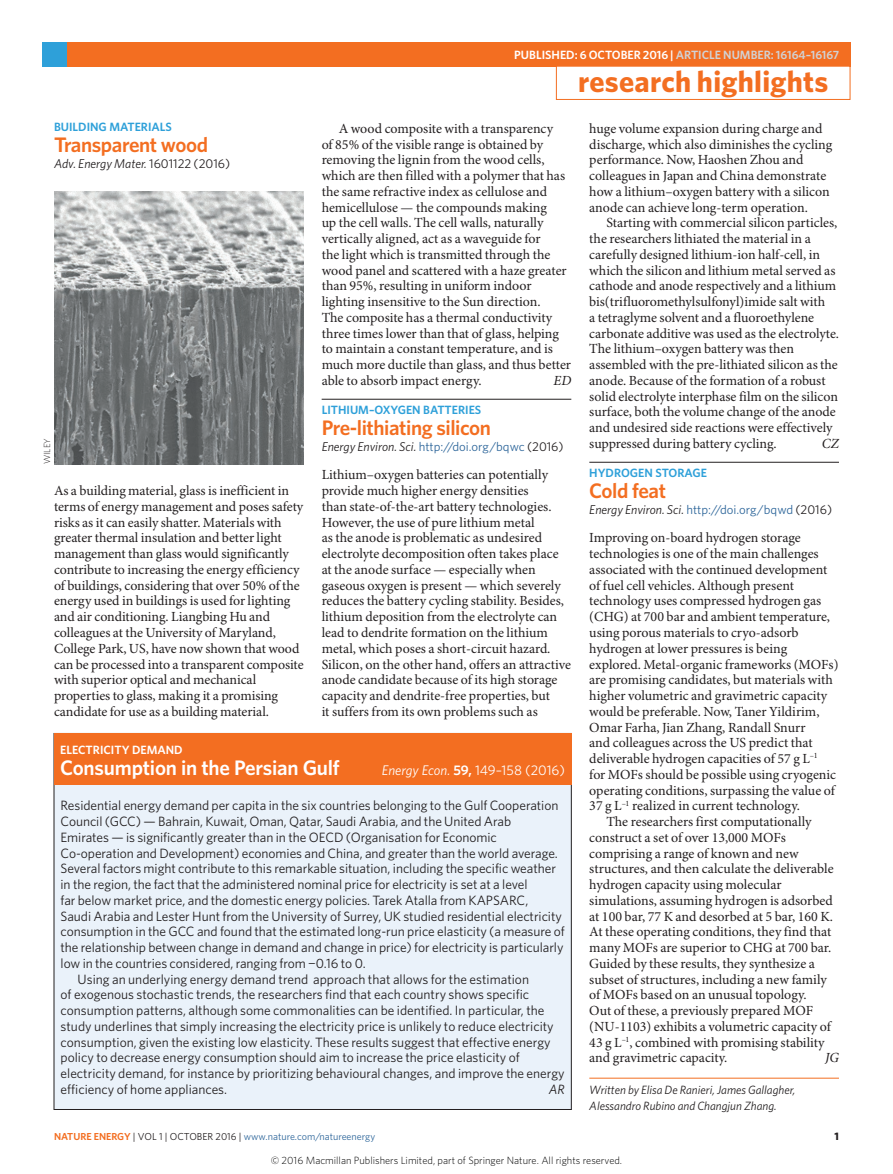
<style>
.page{position:relative;width:893px;height:1174px;background:#fff}
.page>*{position:absolute;margin:0;border:0;box-sizing:border-box;transform-origin:0 0}
.t1{font:700 30px "Whitney";letter-spacing:.01em;color:#f36e21}
.Title{font:600 21px "Whitney";letter-spacing:-.02em;color:#f36e21}
.RH_box_title{font:600 21px "Whitney";letter-spacing:-.01em;color:#fff}
.Body_first{font:13.95px/15.8px "Minion Pro";letter-spacing:-.005em;color:#231f20}
.Body_text{font:13.95px/15.8px "Minion Pro";letter-spacing:-.005em;color:#231f20}
.RH_box_title-2{font:13.95px "Whitney";color:#fff}
.Body_text-2{font:italic 13.95px "Minion Pro";color:#231f20}
.Box_body_first{font:13.5px/15.8px "Whitney";letter-spacing:-.005em;color:#231f20}
.Box_body_text{font:13.5px/15.8px "Whitney";color:#231f20}
.Box_body_text-2{font:italic 13.5px "Whitney";color:#231f20}
.Journal_DOI_ref{font:12.75px "Whitney";color:#2f679b}
.Journal_DOI_ref-2{font:italic 12.75px "Whitney";color:#231f20}
.Author_information{font:italic 12px/15.8px "Whitney";color:#231f20}
.t2{font:600 12px "Whitney";color:#d1d2d4}
.Subject_w_rule{font:600 12px "Whitney";color:#2ea0d9}
.Subject{font:600 12px "Whitney";color:#2ea0d9}
.RH_box_subject{font:600 12px "Whitney";color:#fff}
.t3{font:700 10.8px "Whitney";color:#231f20}
.t4{font:300 10.5px "Whitney";color:#000}
.t5{font:10.2px "Whitney";color:#2f679b}
.Picture_credit{font:300 9px "Whitney";color:#231f20}
.s1{color:#fff}
.s2{font-style:normal}
.s3{font-style:italic;color:#231f20}
.s4{color:#231f20}
.s5{font-style:italic}
.s6{font-weight:600}
.s7{font-weight:600;color:#f36e21}
</style>
<div class="page">
<div style="left:43px;top:43px;width:807px;height:24px;background:#f36e21"></div>
<div style="left:43px;top:43px;width:24px;height:24px;background:#2ea0d9"></div>
<div style="left:556px;top:66px;width:294px;height:34px;border:1px solid #f36e21"></div>
<hr style="left:322px;top:399px;width:249px;height:1px;background:#231f20">
<hr style="left:589px;top:462px;width:250px;height:1px;background:#231f20">
<hr style="left:589px;top:1078px;width:250px;height:1px;background:#f36e21">
<img style="left:54px;top:191px;width:249px;height:273px">
<div style="left:54px;top:733px;width:517px;height:376px;background:#eaf2fa"></div>
<div style="left:54px;top:733px;width:517px;height:52px;background:#f36e21"></div>
<p class="t2" style="left:514px;top:47px;width:326px"><span class="s1">PUBLISHED: 6 OCTOBER 2016 |</span> ARTICLE NUMBER: 16164–16167</p>
<h1 class="t1" style="left:578px;top:61px;width:252px">research highlights</h1>
<p class="Subject" style="left:54px;top:119px;width:119px">BUILDING MATERIALS</p>
<p class="Title" style="left:54px;top:131px;width:156px">Transparent wood</p>
<p class="Journal_DOI_ref-2" style="left:54px;top:155px;width:178px">Adv. Energy Mater. <span class="s2">1601122 (2016)</span></p>
<p class="Picture_credit" style="left:41px;top:464px;width:27px;rotate:-90deg">WILEY</p>
<p class="Body_first" style="left:54px;top:483px;width:251px">As a building material, glass is inefficient in terms of energy management and poses safety risks as it can easily shatter. Materials with greater thermal insulation and better light management than glass would significantly contribute to increasing the energy efficiency of buildings, considering that over 50% of the energy used in buildings is used for lighting and air conditioning. Liangbing Hu and colleagues at the University of Maryland, College Park, US, have now shown that wood can be processed into a transparent composite with superior optical and mechanical properties to glass, making it a promising candidate for use as a building material.</p>
<p class="Body_text" style="left:322px;top:121px;width:251px;text-indent:17px">A wood composite with a transparency<br>of 85% of the visible range is obtained by removing the lignin from the wood cells, which are then filled with a polymer that has the same refractive index as cellulose and hemicellulose — the compounds making<br>up the cell walls. The cell walls, naturally vertically aligned, act as a waveguide for<br>the light which is transmitted through the wood panel and scattered with a haze greater than 95%, resulting in uniform indoor lighting insensitive to the Sun direction.<br>The composite has a thermal conductivity three times lower than that of glass, helping to maintain a constant temperature, and is much more ductile than glass, and thus better able to absorb impact energy.</p>
<p class="Body_text-2" style="left:554px;top:372px;width:19px">ED</p>
<p class="Subject_w_rule" style="left:322px;top:402px;width:161px">LITHIUM–OXYGEN BATTERIES</p>
<p class="Title" style="left:322px;top:414px;width:171px">Pre-lithiating silicon</p>
<p class="Journal_DOI_ref" style="left:322px;top:438px;width:243px"><span class="s3">Energy Environ. Sci.</span> http://doi.org/bqwc <span class="s4">(2016)</span></p>
<p class="Body_first" style="left:322px;top:467px;width:251px">Lithium–oxygen batteries can potentially provide much higher energy densities<br>than state-of-the-art battery technologies.<br>However, the use of pure lithium metal<br>as the anode is problematic as undesired electrolyte decomposition often takes place at the anode surface — especially when gaseous oxygen is present — which severely reduces the battery cycling stability. Besides, lithium deposition from the electrolyte can lead to dendrite formation on the lithium metal, which poses a short-circuit hazard.<br>Silicon, on the other hand, offers an attractive anode candidate because of its high storage capacity and dendrite-free properties, but<br>it suffers from its own problems such as</p>
<p class="RH_box_subject" style="left:60px;top:741px;width:124px">ELECTRICITY DEMAND</p>
<p class="RH_box_title" style="left:60px;top:753px;width:281px">Consumption in the Persian Gulf</p>
<p class="RH_box_title-2" style="left:382px;top:760px;width:185px"><span class="s5">Energy Econ.</span> <span class="s6">59,</span> 149–158 (2016)</p>
<p class="Box_body_first" style="left:61px;top:797px;width:506px">Residential energy demand per capita in the six countries belonging to the Gulf Cooperation Council (GCC) — Bahrain, Kuwait, Oman, Qatar, Saudi Arabia, and the United Arab<br>Emirates — is significantly greater than in the OECD (Organisation for Economic Co-operation and Development) economies and China, and greater than the world average.<br>Several factors might contribute to this remarkable situation, including the specific weather in the region, the fact that the administered nominal price for electricity is set at a level<br>far below market price, and the domestic energy policies. Tarek Atalla from KAPSARC,<br>Saudi Arabia and Lester Hunt from the University of Surrey, UK studied residential electricity consumption in the GCC and found that the estimated long-run price elasticity (a measure of the relationship between change in demand and change in price) for electricity is particularly low in the countries considered, ranging from −0.16 to 0.</p>
<p class="Box_body_text" style="left:61px;top:970px;width:506px;text-indent:17px">Using an underlying energy demand trend approach that allows for the estimation<br>of exogenous stochastic trends, the researchers find that each country shows specific consumption patterns, although some commonalities can be identified. In particular, the study underlines that simply increasing the electricity price is unlikely to reduce electricity consumption, given the existing low elasticity. These results suggest that effective energy policy to decrease energy consumption should aim to increase the price elasticity of electricity demand, for instance by prioritizing behavioural changes, and improve the energy efficiency of home appliances.</p>
<p class="Box_body_text-2" style="left:549px;top:1080px;width:17px">AR</p>
<p class="Body_first" style="left:589px;top:121px;width:245px">huge volume expansion during charge and discharge, which also diminishes the cycling performance. Now, Haoshen Zhou and colleagues in Japan and China demonstrate how a lithium–oxygen battery with a silicon anode can achieve long-term operation.</p>
<p class="Body_text" style="left:589px;top:215px;width:251px;text-indent:17px">Starting with commercial silicon particles, the researchers lithiated the material in a carefully designed lithium-ion half-cell, in which the silicon and lithium metal served as cathode and anode respectively and a lithium bis(trifluoromethylsulfonyl)imide salt with<br>a tetraglyme solvent and a fluoroethylene carbonate additive was used as the electrolyte.<br>The lithium–oxygen battery was then assembled with the pre-lithiated silicon as the anode. Because of the formation of a robust solid electrolyte interphase film on the silicon surface, both the volume change of the anode and undesired side reactions were effectively suppressed during battery cycling.</p>
<p class="Body_text-2" style="left:822px;top:435px;width:19px">CZ</p>
<p class="Subject_w_rule" style="left:589px;top:465px;width:119px">HYDROGEN STORAGE</p>
<p class="Title" style="left:589px;top:477px;width:78px">Cold feat</p>
<p class="Journal_DOI_ref" style="left:589px;top:501px;width:244px"><span class="s3">Energy Environ. Sci.</span> http://doi.org/bqwd <span class="s4">(2016)</span></p>
<p class="Body_first" style="left:589px;top:530px;width:251px">Improving on-board hydrogen storage technologies is one of the main challenges associated with the continued development of fuel cell vehicles. Although present technology uses compressed hydrogen gas (CHG) at 700 bar and ambient temperature, using porous materials to cryo-adsorb hydrogen at lower pressures is being explored. Metal-organic frameworks (MOFs) are promising candidates, but materials with higher volumetric and gravimetric capacity would be preferable. Now, Taner Yildirim, Omar Farha, Jian Zhang, Randall Snurr<br>and colleagues across the US predict that deliverable hydrogen capacities of 57 g L<sup>–1<br></sup>for MOFs should be possible using cryogenic operating conditions, surpassing the value of 37 g L<sup>–1</sup> realized in current technology.</p>
<p class="Body_text" style="left:589px;top:814px;width:246px;text-indent:17px">The researchers first computationally construct a set of over 13,000 MOFs comprising a range of known and new structures, and then calculate the deliverable hydrogen capacity using molecular simulations, assuming hydrogen is adsorbed at 100 bar, 77 K and desorbed at 5 bar, 160 K.<br>At these operating conditions, they find that many MOFs are superior to CHG at 700 bar.<br>Guided by these results, they synthesize a subset of structures, including a new family of MOFs based on an unusual topology.<br>Out of these, a previously prepared MOF (NU-1103) exhibits a volumetric capacity of 43 g L<sup>–1</sup>, combined with promising stability and gravimetric capacity.</p>
<p class="Body_text-2" style="left:825px;top:1049px;width:15px">JG</p>
<p class="Author_information" style="left:589px;top:1081px;width:208px">Written by Elisa De Ranieri, James Gallagher,<br>Alessandro Rubino and Changjun Zhang.</p>
<p class="t5" style="left:54px;top:1129px;width:323px"><span class="s7">NATURE ENERGY</span> <span class="s4">| VOL 1 | OCTOBER 2016 |</span> www.nature.com/natureenergy</p>
<p class="t3" style="left:834px;top:1129px;width:6px">1</p>
<p class="t4" style="left:271px;top:1153px;width:353px">© 2016 Macmillan Publishers Limited, part of Springer Nature. All rights reserved.</p>
</div>
